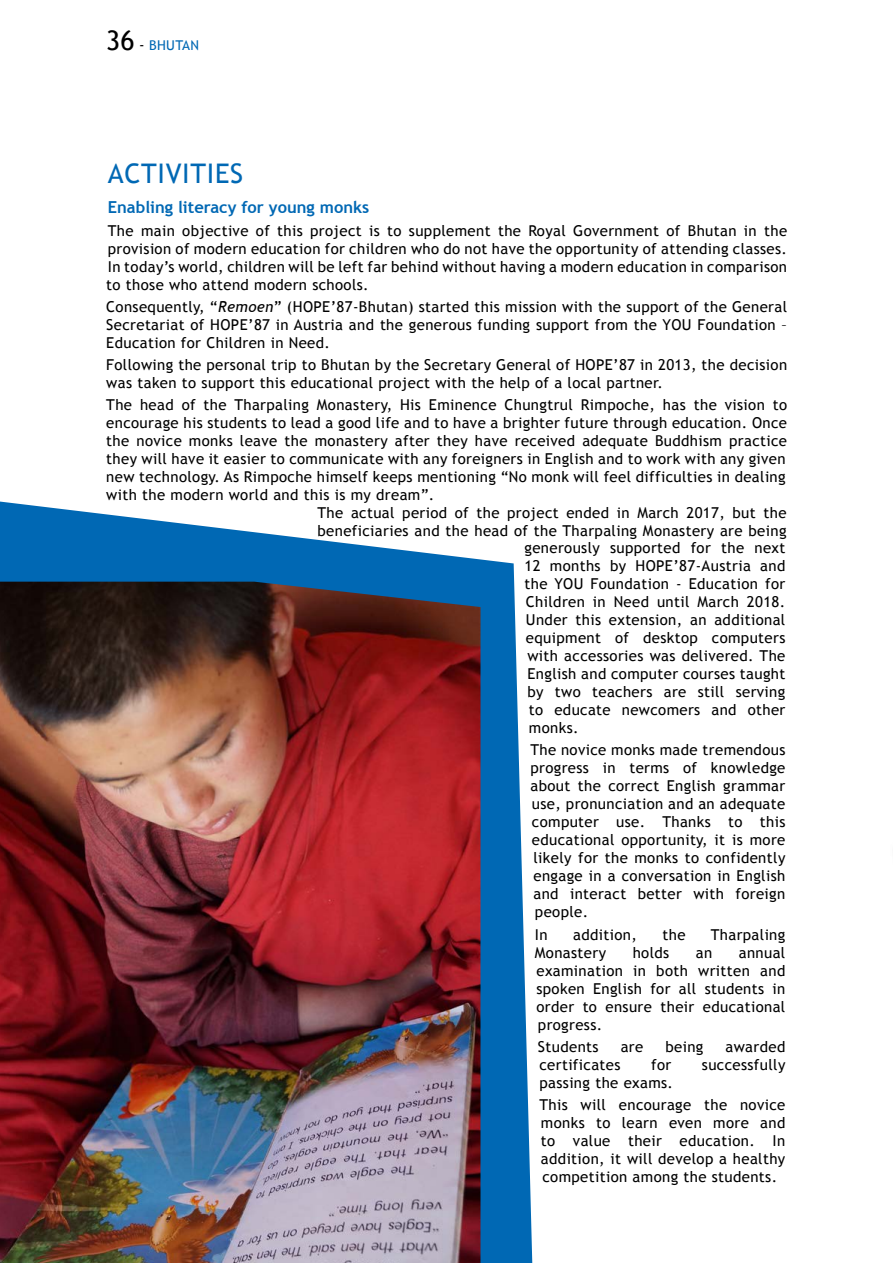
<style>
.page{position:relative;width:893px;height:1263px;background:#fff}
.page>*{position:absolute;margin:0;border:0;box-sizing:border-box;transform-origin:0 0}
.t1{font:27px "Trebuchet MS";letter-spacing:.025em;color:#0068b4}
.t2{font:700 16.5px "Trebuchet MS";color:#0068b4}
.t3{font:15px/18px "Trebuchet MS";letter-spacing:.025em;color:#000;text-align:justify}
.t4{font:13.5px "Trebuchet MS";letter-spacing:.025em;color:#0068b4}
.s1{font-size:27px;color:#000}
.s2{font-size:15px;color:#000}
.s3{font-style:italic}
</style>
<div class="page">
<svg style="left:0;top:502px;width:532px;height:761px;fill:#0068b4"></svg>
<img style="left:0;top:582px;width:480px;height:681px">
<p class="t4" style="left:106px;top:37px;width:94px"><span class="s1">36</span> <span class="s2">-</span> BHUTAN</p>
<h1 class="t1" style="left:108px;top:156px;width:137px">ACTIVITIES</h1>
<p class="t2" style="left:108px;top:197px;width:263px">Enabling literacy for young monks</p>
<p class="t3" style="left:106px;top:221px;width:682px">The main objective of this project is to supplement the Royal Government of Bhutan in the provision of modern education for children who do not have the opportunity of attending classes.<br>In today’s world, children will be left far behind without having a modern education in comparison to those who attend modern schools.</p>
<p class="t3" style="left:106px;top:297px;width:682px">Consequently, “<span class="s3">Remoen</span>” (HOPE’87-Bhutan) started this mission with the support of the General Secretariat of HOPE’87 in Austria and the generous funding support from the YOU Foundation – Education for Children in Need.</p>
<p class="t3" style="left:106px;top:356px;width:682px">Following the personal trip to Bhutan by the Secretary General of HOPE’87 in 2013, the decision was taken to support this educational project with the help of a local partner.</p>
<p class="t3" style="left:106px;top:396px;width:682px">The head of the Tharpaling Monastery, His Eminence Chungtrul Rimpoche, has the vision to</p>
<p class="t3" style="left:106px;top:414px;width:682px">encourage his students to lead a good life and to have a brighter future through education. Once</p>
<p class="t3" style="left:106px;top:432px;width:682px">the novice monks leave the monastery after they have received adequate Buddhism practice</p>
<p class="t3" style="left:106px;top:450px;width:681px">they will have it easier to communicate with any foreigners in English and to work with any given</p>
<p class="t3" style="left:106px;top:468px;width:681px">new technology. As Rimpoche himself keeps mentioning “No monk will feel difficulties in dealing</p>
<p class="t3" style="left:106px;top:486px;width:330px">with the modern world and this is my dream”.</p>
<p class="t3" style="left:317px;top:504px;width:470px">The actual period of the project ended in March 2017, but the</p>
<p class="t3" style="left:317px;top:522px;width:470px">beneficiaries and the head of the Tharpaling Monastery are being</p>
<p class="t3" style="left:524px;top:539px;width:262px">generously supported for the next</p>
<p class="t3" style="left:524px;top:557px;width:262px">12 months by HOPE’87-Austria and</p>
<p class="t3" style="left:524px;top:575px;width:262px">the YOU Foundation - Education for</p>
<p class="t3" style="left:526px;top:593px;width:261px">Children in Need until March 2018.</p>
<p class="t3" style="left:526px;top:611px;width:261px">Under this extension, an additional</p>
<p class="t3" style="left:526px;top:629px;width:261px">equipment of desktop computers</p>
<p class="t3" style="left:527px;top:647px;width:259px">with accessories was delivered. The</p>
<p class="t3" style="left:527px;top:665px;width:259px">English and computer courses taught</p>
<p class="t3" style="left:527px;top:683px;width:259px">by two teachers are still serving</p>
<p class="t3" style="left:529px;top:701px;width:258px">to educate newcomers and other</p>
<p class="t3" style="left:529px;top:719px;width:51px">monks.</p>
<p class="t3" style="left:530px;top:741px;width:256px">The novice monks made tremendous</p>
<p class="t3" style="left:530px;top:759px;width:256px">progress in terms of knowledge</p>
<p class="t3" style="left:530px;top:777px;width:256px">about the correct English grammar</p>
<p class="t3" style="left:532px;top:795px;width:255px">use, pronunciation and an adequate</p>
<p class="t3" style="left:532px;top:813px;width:255px">computer use. Thanks to this</p>
<p class="t3" style="left:532px;top:831px;width:255px">educational opportunity, it is more</p>
<p class="t3" style="left:533px;top:849px;width:253px">likely for the monks to confidently</p>
<p class="t3" style="left:533px;top:867px;width:253px">engage in a conversation in English</p>
<p class="t3" style="left:533px;top:885px;width:253px">and interact better with foreign</p>
<p class="t3" style="left:535px;top:903px;width:55px">people.</p>
<p class="t3" style="left:535px;top:925px;width:14px">In</p>
<p class="t3" style="left:573px;top:925px;width:65px">addition,</p>
<p class="t3" style="left:662px;top:925px;width:25px">the</p>
<p class="t3" style="left:711px;top:925px;width:76px">Tharpaling</p>
<p class="t3" style="left:535px;top:943px;width:73px">Monastery</p>
<p class="t3" style="left:633px;top:943px;width:38px">holds</p>
<p class="t3" style="left:696px;top:943px;width:18px">an</p>
<p class="t3" style="left:536px;top:943px;width:250px;text-indent:202px">annual examination in both written and spoken English for all students in order to ensure their educational progress.</p>
<p class="t3" style="left:538px;top:1037px;width:62px">Students</p>
<p class="t3" style="left:621px;top:1037px;width:24px">are</p>
<p class="t3" style="left:665px;top:1037px;width:40px">being</p>
<p class="t3" style="left:725px;top:1037px;width:61px">awarded</p>
<p class="t3" style="left:539px;top:1055px;width:83px">certificates</p>
<p class="t3" style="left:651px;top:1055px;width:22px">for</p>
<p class="t3" style="left:702px;top:1055px;width:85px">successfully</p>
<p class="t3" style="left:539px;top:1071px;width:247px;line-height:22.2px">passing the exams.<br>This will encourage the novice</p>
<p class="t3" style="left:541px;top:1114px;width:246px">monks to learn even more and to value their education. In addition, it will develop a healthy competition among the students.</p>
</div>
